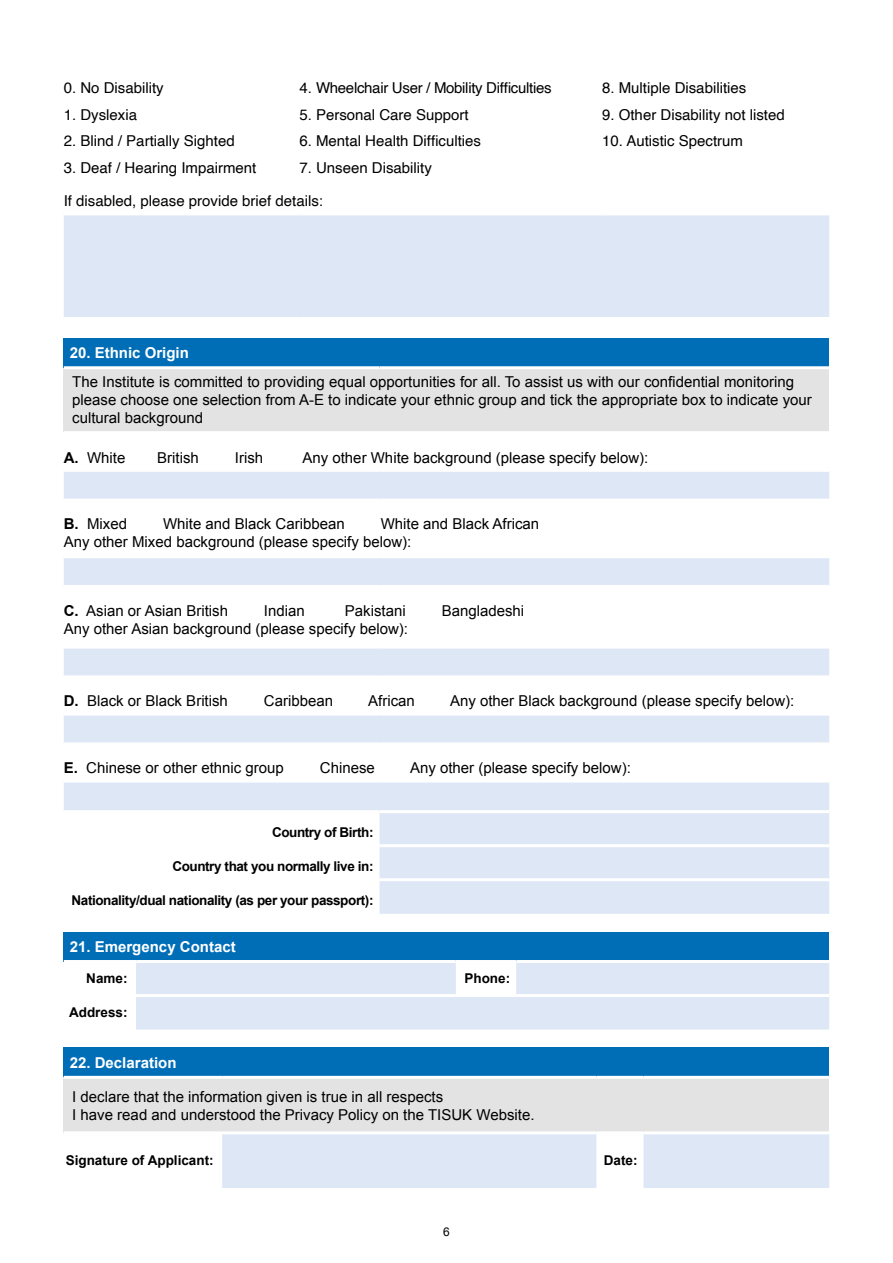
<style>
.page{position:relative;width:893px;height:1263px;background:#fff}
.page>*{position:absolute;margin:0;border:0;box-sizing:border-box;transform-origin:0 0}
.t1{font:15px/18px "Arial";color:#000}
.table_text{font:15px "Helvetica";color:#000}
.table_heading{font:700 15px "Arial";color:#fff}
.table_text-2{font:15px "Helvetica";letter-spacing:-.02em;color:#000}
.t2{font:700 13.5px "Arial";letter-spacing:-.03em;color:#000}
.t3{font:700 13.5px "Arial";color:#000}
.t4{font:12px "Arial";color:#000}
.s1{font-weight:700}
</style>
<div class="page">
<div style="left:64px;top:215px;width:765px;height:102px;background:#dee7f6"></div>
<div style="left:64px;top:338px;width:765px;height:30px;background:#006db7"></div>
<div style="left:64px;top:368px;width:765px;height:64px;background:#e3e3e3"></div>
<svg style="left:64px;top:472px;width:765px;height:442px"></svg>
<hr style="left:64px;top:366px;width:315px;height:3px;background:#fff">
<hr style="left:379px;top:366px;width:450px;height:3px;background:#fff">
<hr style="left:64px;top:844px;width:315px;height:3px;background:#fff">
<hr style="left:379px;top:844px;width:450px;height:3px;background:#fff">
<hr style="left:64px;top:878px;width:315px;height:3px;background:#fff">
<hr style="left:379px;top:878px;width:450px;height:3px;background:#fff">
<hr style="left:64px;top:431px;width:315px;height:1px;background:#fff">
<hr style="left:379px;top:431px;width:450px;height:1px;background:#fff">
<hr style="left:64px;top:499px;width:315px;height:3px;background:#fff">
<hr style="left:379px;top:499px;width:450px;height:3px;background:#fff">
<hr style="left:64px;top:555px;width:315px;height:3px;background:#fff">
<hr style="left:379px;top:555px;width:450px;height:3px;background:#fff">
<hr style="left:64px;top:585px;width:315px;height:3px;background:#fff">
<hr style="left:379px;top:585px;width:450px;height:3px;background:#fff">
<hr style="left:64px;top:646px;width:315px;height:3px;background:#fff">
<hr style="left:379px;top:646px;width:450px;height:3px;background:#fff">
<hr style="left:64px;top:675px;width:315px;height:3px;background:#fff">
<hr style="left:379px;top:675px;width:450px;height:3px;background:#fff">
<hr style="left:64px;top:713px;width:315px;height:3px;background:#fff">
<hr style="left:379px;top:713px;width:450px;height:3px;background:#fff">
<hr style="left:64px;top:742px;width:315px;height:3px;background:#fff">
<hr style="left:379px;top:742px;width:450px;height:3px;background:#fff">
<hr style="left:64px;top:779px;width:315px;height:3px;background:#fff">
<hr style="left:379px;top:779px;width:450px;height:3px;background:#fff">
<hr style="left:64px;top:810px;width:315px;height:3px;background:#fff">
<hr style="left:379px;top:810px;width:450px;height:3px;background:#fff">
<div style="left:64px;top:932px;width:765px;height:29px;background:#006db7"></div>
<div style="left:136px;top:963px;width:693px;height:66px;background:#dee7f6"></div>
<hr style="left:64px;top:960px;width:72px;height:3px;background:#fff">
<hr style="left:136px;top:960px;width:320px;height:3px;background:#fff">
<hr style="left:456px;top:960px;width:60px;height:3px;background:#fff">
<hr style="left:516px;top:960px;width:313px;height:3px;background:#fff">
<hr style="left:136px;top:994px;width:320px;height:3px;background:#fff">
<hr style="left:456px;top:994px;width:60px;height:3px;background:#fff">
<hr style="left:516px;top:994px;width:313px;height:3px;background:#fff">
<div style="left:64px;top:1047px;width:765px;height:30px;background:#006db7"></div>
<div style="left:64px;top:1077px;width:765px;height:56px;background:#e3e3e3"></div>
<svg style="left:222px;top:1134px;width:607px;height:54px"></svg>
<hr style="left:64px;top:1076px;width:158px;height:3px;background:#fff">
<hr style="left:222px;top:1076px;width:374px;height:3px;background:#fff">
<hr style="left:596px;top:1076px;width:47px;height:3px;background:#fff">
<hr style="left:643px;top:1076px;width:186px;height:3px;background:#fff">
<hr style="left:64px;top:1131px;width:158px;height:3px;background:#fff">
<hr style="left:222px;top:1131px;width:374px;height:3px;background:#fff">
<hr style="left:596px;top:1131px;width:47px;height:3px;background:#fff">
<hr style="left:643px;top:1131px;width:186px;height:3px;background:#fff">
<p class="table_text" style="left:64px;top:77px;width:102px">0. No Disability</p>
<p class="table_text" style="left:64px;top:103px;width:75px">1. Dyslexia</p>
<p class="table_text" style="left:64px;top:130px;width:172px">2. Blind / Partially Sighted</p>
<p class="table_text" style="left:64px;top:156px;width:194px">3. Deaf / Hearing Impairment</p>
<p class="table_text-2" style="left:299px;top:77px;width:254px">4. Wheelchair User / Mobility Difficulties</p>
<p class="table_text" style="left:299px;top:103px;width:171px">5. Personal Care Support</p>
<p class="table_text" style="left:299px;top:130px;width:183px">6. Mental Health Difficulties</p>
<p class="table_text" style="left:299px;top:156px;width:134px">7. Unseen Disability</p>
<p class="table_text" style="left:64px;top:189px;width:261px">If disabled, please provide brief details:</p>
<p class="table_text" style="left:602px;top:77px;width:146px">8. Multiple Disabilities</p>
<p class="table_text" style="left:602px;top:103px;width:184px">9. Other Disability not listed</p>
<p class="table_text" style="left:602px;top:130px;width:142px">10. Autistic Spectrum</p>
<p class="table_heading" style="left:70px;top:343px;width:121px">20. Ethnic Origin</p>
<p class="t1" style="left:72px;top:373px;width:741px">The Institute is committed to providing equal opportunities for all. To assist us with our confidential monitoring please choose one selection from A-E to indicate your ethnic group and tick the appropriate box to indicate your cultural background</p>
<p class="t1" style="left:64px;top:449px;width:63px"><span class="s1">A.</span> White</p>
<p class="t1" style="left:157px;top:449px;width:43px">British</p>
<p class="t1" style="left:235px;top:449px;width:30px">Irish</p>
<p class="t1" style="left:302px;top:449px;width:347px">Any other White background (please specify below):</p>
<p class="t1" style="left:64px;top:515px;width:477px;text-indent:317px">White and Black African<br>Any other Mixed background (please specify below):</p>
<p class="t1" style="left:64px;top:515px;width:65px"><span class="s1">B.</span> Mixed</p>
<p class="t1" style="left:163px;top:515px;width:183px">White and Black Caribbean</p>
<p class="t1" style="left:64px;top:602px;width:166px"><span class="s1">C.</span> Asian or Asian British</p>
<p class="t1" style="left:264px;top:602px;width:42px">Indian</p>
<p class="t1" style="left:345px;top:602px;width:62px">Pakistani</p>
<p class="t1" style="left:442px;top:602px;width:84px">Bangladeshi</p>
<p class="t1" style="left:64px;top:620px;width:346px">Any other Asian background (please specify below):</p>
<p class="t1" style="left:64px;top:692px;width:166px"><span class="s1">D.</span> Black or Black British</p>
<p class="t1" style="left:264px;top:692px;width:71px">Caribbean</p>
<p class="t1" style="left:368px;top:692px;width:48px">African</p>
<p class="t1" style="left:450px;top:692px;width:346px">Any other Black background (please specify below):</p>
<p class="t1" style="left:64px;top:759px;width:222px"><span class="s1">E.</span> Chinese or other ethnic group</p>
<p class="t1" style="left:320px;top:759px;width:57px">Chinese</p>
<p class="t1" style="left:410px;top:759px;width:222px">Any other (please specify below):</p>
<p class="t2" style="left:272px;top:823px;width:103px">Country of Birth:</p>
<p class="t2" style="left:172px;top:857px;width:203px">Country that you normally live in:</p>
<p class="t2" style="left:72px;top:891px;width:303px">Nationality/dual nationality (as per your passport):</p>
<p class="table_heading" style="left:70px;top:937px;width:167px">21. Emergency Contact</p>
<p class="t2" style="left:86px;top:970px;width:43px">Name:</p>
<p class="t2" style="left:464px;top:970px;width:47px">Phone:</p>
<p class="t3" style="left:69px;top:1004px;width:60px">Address:</p>
<p class="table_heading" style="left:70px;top:1053px;width:108px">22. Declaration</p>
<p class="t1" style="left:72px;top:1087px;width:372px">I declare that the information given is true in all respects</p>
<p class="t1" style="left:72px;top:1105px;width:464px">I have read and understood the Privacy Policy on the TISUK Website.</p>
<p class="t3" style="left:66px;top:1152px;width:150px">Signature of Applicant:</p>
<p class="t2" style="left:604px;top:1152px;width:35px">Date:</p>
<p class="t4" style="left:443px;top:1223px;width:8px">6</p>
</div>
